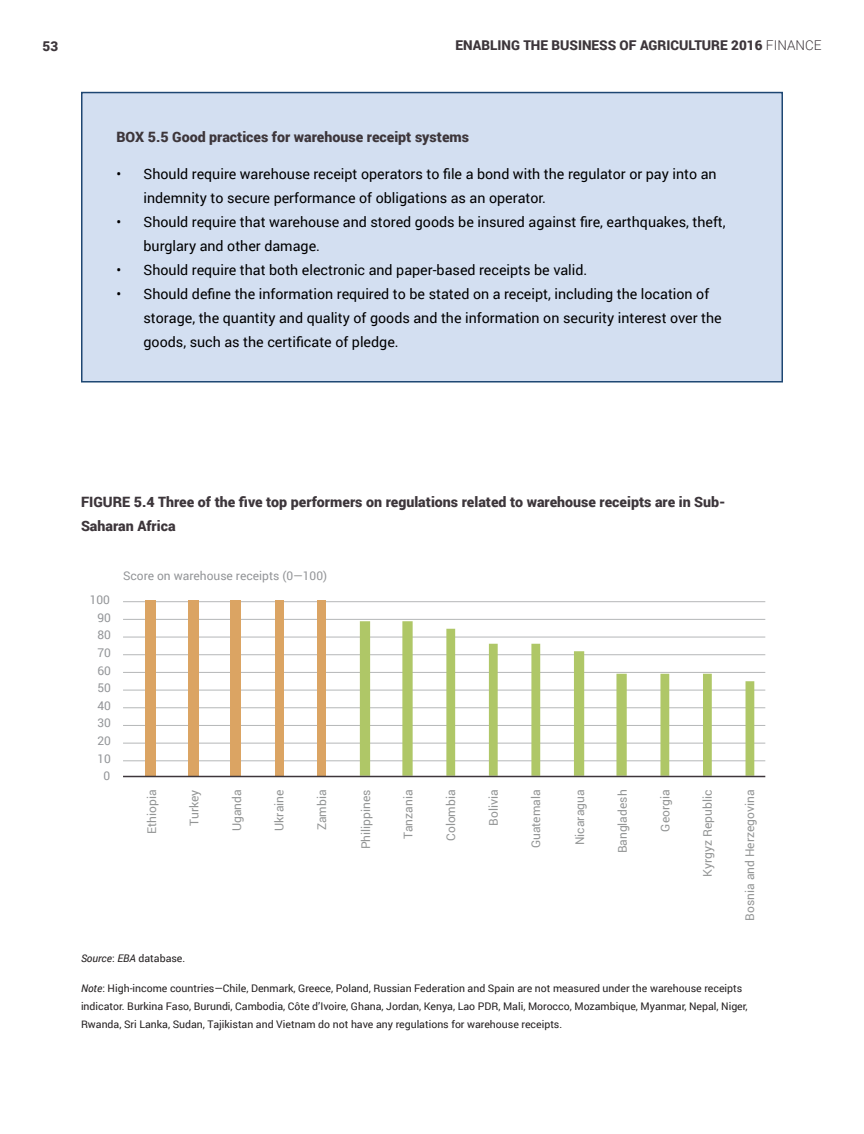
<style>
.page{position:relative;width:864px;height:1134px;background:#fff}
.page>*{position:absolute;margin:0;border:0;box-sizing:border-box;transform-origin:0 0}
.t1{font:14.25px/24px "Roboto";color:#000001}
.t2{font:900 14.25px/24px "Roboto";color:#3d363b}
.t3{font:900 13.5px "Roboto";color:#3d363b}
.t4{font:12px "Roboto";color:#939595}
.t5{font:12px "Roboto";color:#939598}
.t6{font:10.5px/18px "Roboto";color:#231f20}
.s1{font-weight:300}
.s2{color:#939595}
.s3{font-style:italic}
</style>
<div class="page">
<hr style="left:123px;top:761px;width:642px;height:1px;background:#b5b7b8">
<hr style="left:123px;top:743px;width:642px;height:1px;background:#b5b7b8">
<hr style="left:123px;top:725px;width:642px;height:1px;background:#b5b7b8">
<hr style="left:123px;top:708px;width:642px;height:1px;background:#b5b7b8">
<hr style="left:123px;top:690px;width:642px;height:1px;background:#b5b7b8">
<hr style="left:123px;top:672px;width:642px;height:1px;background:#b5b7b8">
<hr style="left:123px;top:654px;width:642px;height:1px;background:#b5b7b8">
<hr style="left:123px;top:637px;width:642px;height:1px;background:#b5b7b8">
<hr style="left:123px;top:619px;width:642px;height:1px;background:#b5b7b8">
<hr style="left:123px;top:601px;width:642px;height:1px;background:#b5b7b8">
<div style="left:146px;top:600px;width:10px;height:176px;background:#dba463"></div>
<div style="left:188px;top:600px;width:11px;height:176px;background:#dba463"></div>
<div style="left:231px;top:600px;width:10px;height:176px;background:#dba463"></div>
<div style="left:275px;top:600px;width:9px;height:176px;background:#dba463"></div>
<div style="left:317px;top:600px;width:9px;height:176px;background:#dba463"></div>
<svg style="left:360px;top:621px;width:394px;height:155px"></svg>
<hr style="left:123px;top:776px;width:642px;height:1px;background:#3d363b">
<div style="left:82px;top:93px;width:700px;height:289px;background:#d3dff1"></div>
<div style="left:81px;top:92px;width:702px;height:291px;border:2px solid #1e4773"></div>
<p class="t3" style="left:43px;top:36px;width:17px">53</p>
<p class="t3" style="left:456px;top:36px;width:367px">ENABLING THE BUSINESS OF AGRICULTURE 2016 <span class="s1">FINANCE</span></p>
<p class="t2" style="left:117px;top:125px;width:354px">BOX 5.5 Good practices for warehouse receipt systems</p>
<p class="t1" style="left:144px;top:161px;width:575px;text-indent:-27px">• Should require warehouse receipt operators to file a bond with the regulator or pay into an indemnity to secure performance of obligations as an operator.</p>
<p class="t1" style="left:144px;top:209px;width:584px;text-indent:-27px">• Should require that warehouse and stored goods be insured against fire, earthquakes, theft, burglary and other damage.</p>
<p class="t1" style="left:117px;top:257px;width:472px">• Should require that both electronic and paper-based receipts be valid.</p>
<p class="t1" style="left:144px;top:281px;width:580px;text-indent:-27px">• Should define the information required to be stated on a receipt, including the location of storage, the quantity and quality of goods and the information on security interest over the goods, such as the certificate of pledge.</p>
<p class="t2" style="left:81px;top:489px;width:646px">FIGURE 5.4 Three of the five top performers on regulations related to warehouse receipts are in Sub-<br>Saharan Africa</p>
<p class="t5" style="left:90px;top:591px;width:22px">100</p>
<p class="t5" style="left:97px;top:609px;width:15px">90</p>
<p class="t5" style="left:97px;top:627px;width:15px">80</p>
<p class="t5" style="left:97px;top:644px;width:15px">70</p>
<p class="t5" style="left:97px;top:662px;width:15px">60</p>
<p class="t5" style="left:97px;top:679px;width:15px">50</p>
<p class="t5" style="left:97px;top:697px;width:15px">40</p>
<p class="t5" style="left:97px;top:715px;width:15px">30</p>
<p class="t5" style="left:97px;top:732px;width:15px">20</p>
<p class="t5" style="left:97px;top:750px;width:15px">10</p>
<p class="t5" style="left:104px;top:768px;width:8px">0</p>
<p class="t5" style="left:123px;top:567px;width:206px">Score on warehouse receipts (0<span class="s2">—</span>100)</p>
<p class="t4" style="left:186px;top:826px;width:38px;rotate:-90deg">Turkey</p>
<p class="t4" style="left:485px;top:826px;width:38px;rotate:-90deg">Bolivia</p>
<p class="t4" style="left:699px;top:877px;width:88px;rotate:-90deg">Kyrgyz Republic</p>
<p class="t4" style="left:271px;top:831px;width:43px;rotate:-90deg">Ukraine</p>
<p class="t4" style="left:657px;top:832px;width:43px;rotate:-90deg">Georgia</p>
<p class="t4" style="left:357px;top:849px;width:61px;rotate:-90deg">Philippines</p>
<p class="t4" style="left:400px;top:839px;width:51px;rotate:-90deg">Tanzania</p>
<p class="t4" style="left:528px;top:848px;width:60px;rotate:-90deg">Guatemala</p>
<p class="t4" style="left:614px;top:853px;width:65px;rotate:-90deg">Bangladesh</p>
<p class="t4" style="left:143px;top:834px;width:46px;rotate:-90deg">Ethiopia</p>
<p class="t4" style="left:572px;top:845px;width:57px;rotate:-90deg">Nicaragua</p>
<p class="t4" style="left:228px;top:831px;width:43px;rotate:-90deg">Uganda</p>
<p class="t4" style="left:742px;top:921px;width:132px;rotate:-90deg">Bosnia and Herzegovina</p>
<p class="t4" style="left:313px;top:830px;width:42px;rotate:-90deg">Zambia</p>
<p class="t4" style="left:442px;top:841px;width:53px;rotate:-90deg">Colombia</p>
<p class="t6" style="left:81px;top:948px;width:106px"><span class="s3">Source</span>: <span class="s3">EBA</span> database.</p>
<p class="t6" style="left:81px;top:979px;width:668px"><span class="s3">Note</span>: High-income countries—Chile, Denmark, Greece, Poland, Russian Federation and Spain are not measured under the warehouse receipts indicator. Burkina Faso, Burundi, Cambodia, Côte d’Ivoire, Ghana, Jordan, Kenya, Lao PDR, Mali, Morocco, Mozambique, Myanmar, Nepal, Niger,<br>Rwanda, Sri Lanka, Sudan, Tajikistan and Vietnam do not have any regulations for warehouse receipts.</p>
</div>
